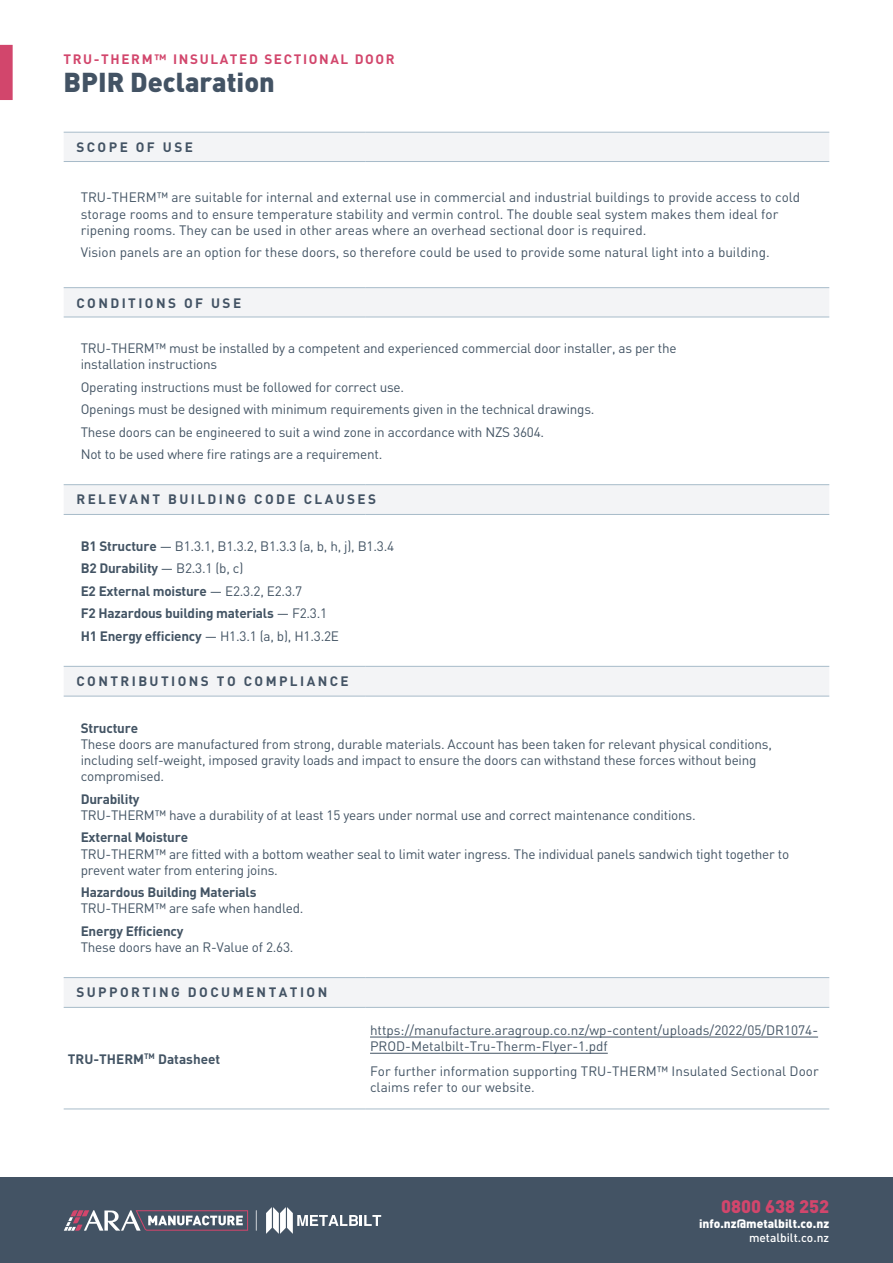
<style>
.page{position:relative;width:893px;height:1263px;background:#fff}
.page>*{position:absolute;margin:0;border:0;box-sizing:border-box;transform-origin:0 0}
.t1{font:900 27px "DIN";color:#435364}
.t2{font:900 18px "DIN";color:#d2466c}
.t3{font:13.5px/16.2px "DIN";letter-spacing:-.015em;color:#435464}
.t4{font:700 13.5px "DIN";letter-spacing:.18em;color:#435364}
.t5{font:700 13.5px "DIN";letter-spacing:-.015em;color:#435464}
.t6{font:700 13.5px "DIN";letter-spacing:.12em;color:#d2466c}
.t7{font:900 12px "DIN";color:#fff}
.t8{font:500 12px "DIN";color:#fff}
.s1{font-weight:700}
</style>
<div class="page">
<div style="left:0;top:1178px;width:893px;height:85px;background:#435364"></div>
<svg style="left:266px;top:1207px;width:115px;height:27px"></svg>
<svg style="left:65px;top:1210px;width:183px;height:21px"></svg>
<svg style="left:256px;top:1210px;width:1px;height:21px"></svg>
<svg style="left:0;top:45px;width:13px;height:55px"></svg>
<svg style="left:64px;top:133px;width:765px;height:381px"></svg>
<svg style="left:64px;top:667px;width:765px;height:340px"></svg>
<hr style="left:64px;top:317px;width:302px;height:1px;background:#a7bbc9">
<hr style="left:366px;top:317px;width:463px;height:1px;background:#a7bbc9">
<hr style="left:64px;top:132px;width:302px;height:1px;background:#a7bbc9">
<hr style="left:366px;top:132px;width:463px;height:1px;background:#a7bbc9">
<hr style="left:64px;top:161px;width:302px;height:1px;background:#a7bbc9">
<hr style="left:366px;top:161px;width:463px;height:1px;background:#a7bbc9">
<hr style="left:64px;top:287px;width:302px;height:1px;background:#a7bbc9">
<hr style="left:366px;top:287px;width:463px;height:1px;background:#a7bbc9">
<hr style="left:64px;top:484px;width:302px;height:1px;background:#a7bbc9">
<hr style="left:366px;top:484px;width:463px;height:1px;background:#a7bbc9">
<hr style="left:64px;top:514px;width:302px;height:1px;background:#a7bbc9">
<hr style="left:366px;top:514px;width:463px;height:1px;background:#a7bbc9">
<hr style="left:64px;top:666px;width:302px;height:1px;background:#a7bbc9">
<hr style="left:366px;top:666px;width:463px;height:1px;background:#a7bbc9">
<hr style="left:64px;top:696px;width:302px;height:1px;background:#a7bbc9">
<hr style="left:366px;top:696px;width:463px;height:1px;background:#a7bbc9">
<hr style="left:64px;top:977px;width:302px;height:1px;background:#a7bbc9">
<hr style="left:366px;top:977px;width:463px;height:1px;background:#a7bbc9">
<hr style="left:64px;top:1007px;width:302px;height:1px;background:#a7bbc9">
<hr style="left:366px;top:1007px;width:463px;height:1px;background:#a7bbc9">
<hr style="left:64px;top:1108px;width:302px;height:1px;background:#a7bbc9">
<hr style="left:366px;top:1108px;width:463px;height:1px;background:#a7bbc9">
<hr style="left:370px;top:1037px;width:448px;height:1px;background:#435464">
<hr style="left:370px;top:1053px;width:238px;height:1px;background:#435464">
<p class="t6" style="left:64px;top:50px;width:333px">TRU-THERM™ INSULATED SECTIONAL DOOR</p>
<h1 class="t1" style="left:64px;top:64px;width:213px">BPIR Declaration</h1>
<p class="t4" style="left:76px;top:139px;width:118px">SCOPE OF USE</p>
<p class="t3" style="left:81px;top:189px;width:721px">TRU-THERM™️ are suitable for internal and external use in commercial and industrial buildings to provide access to cold storage rooms and to ensure temperature stability and vermin control. The double seal system makes them ideal for ripening rooms. They can be used in other areas where an overhead sectional door is required.</p>
<p class="t3" style="left:81px;top:244px;width:690px">Vision panels are an option for these doors, so therefore could be used to provide some natural light into a building.</p>
<p class="t4" style="left:76px;top:294px;width:166px">CONDITIONS OF USE</p>
<p class="t3" style="left:81px;top:340px;width:597px">TRU-THERM™️ must be installed by a competent and experienced commercial door installer, as per the installation instructions</p>
<p class="t3" style="left:81px;top:375px;width:515px;line-height:22.5px">Operating instructions must be followed for correct use.<br>Openings must be designed with minimum requirements given in the technical drawings.<br>These doors can be engineered to suit a wind zone in accordance with NZS 3604.<br>Not to be used where fire ratings are a requirement.</p>
<p class="t4" style="left:76px;top:490px;width:301px">RELEVANT BUILDING CODE CLAUSES</p>
<p class="t3" style="left:81px;top:534px;width:315px;line-height:22.5px"><span class="s1">B1 Structure</span> — B1.3.1, B1.3.2, B1.3.3 (a, b, h, j), B1.3.4<br><span class="s1">B2 Durability</span> — B2.3.1 (b, c)<br><span class="s1">E2 External moisture</span> — E2.3.2, E2.3.7<br><span class="s1">F2 Hazardous building materials</span> — F2.3.1<br><span class="s1">H1 Energy efficiency</span> — H1.3.1 (a, b), H1.3.2E</p>
<p class="t4" style="left:76px;top:672px;width:274px">CONTRIBUTIONS TO COMPLIANCE</p>
<p class="t5" style="left:81px;top:719px;width:59px">Structure</p>
<p class="t3" style="left:81px;top:735px;width:693px">These doors are manufactured from strong, durable materials. Account has been taken for relevant physical conditions, including self-weight, imposed gravity loads and impact to ensure the doors can withstand these forces without being compromised.</p>
<p class="t5" style="left:81px;top:790px;width:60px">Durability</p>
<p class="t3" style="left:81px;top:807px;width:616px">TRU-THERM™️ have a durability of at least 15 years under normal use and correct maintenance conditions.</p>
<p class="t5" style="left:81px;top:829px;width:109px">External Moisture</p>
<p class="t3" style="left:81px;top:845px;width:710px">TRU-THERM™️ are fitted with a bottom weather seal to limit water ingress. The individual panels sandwich tight together to prevent water from entering joins.</p>
<p class="t5" style="left:81px;top:883px;width:177px">Hazardous Building Materials</p>
<p class="t3" style="left:81px;top:900px;width:224px">TRU-THERM™️ are safe when handled.</p>
<p class="t5" style="left:81px;top:922px;width:104px">Energy Efficiency</p>
<p class="t3" style="left:81px;top:939px;width:214px">These doors have an R-Value of 2.63.</p>
<p class="t4" style="left:76px;top:983px;width:252px">SUPPORTING DOCUMENTATION</p>
<p class="t5" style="left:68px;top:1050px;width:154px">TRU-THERM<sup>TM</sup> Datasheet</p>
<p class="t3" style="left:370px;top:1021px;width:450px">https://manufacture.aragroup.co.nz/wp-content/uploads/2022/05/DR1074-<br>PROD-Metalbilt-Tru-Therm-Flyer-1.pdf</p>
<p class="t3" style="left:370px;top:1062px;width:450px">For further information supporting TRU-THERM™ Insulated Sectional Door claims refer to our website.</p>
<h2 class="t2" style="left:721px;top:1195px;width:110px">0800 638 252</h2>
<p class="t7" style="left:699px;top:1215px;width:132px">info.nz@metalbilt.co.nz</p>
<p class="t8" style="left:749px;top:1230px;width:82px">metalbilt.co.nz</p>
</div>
